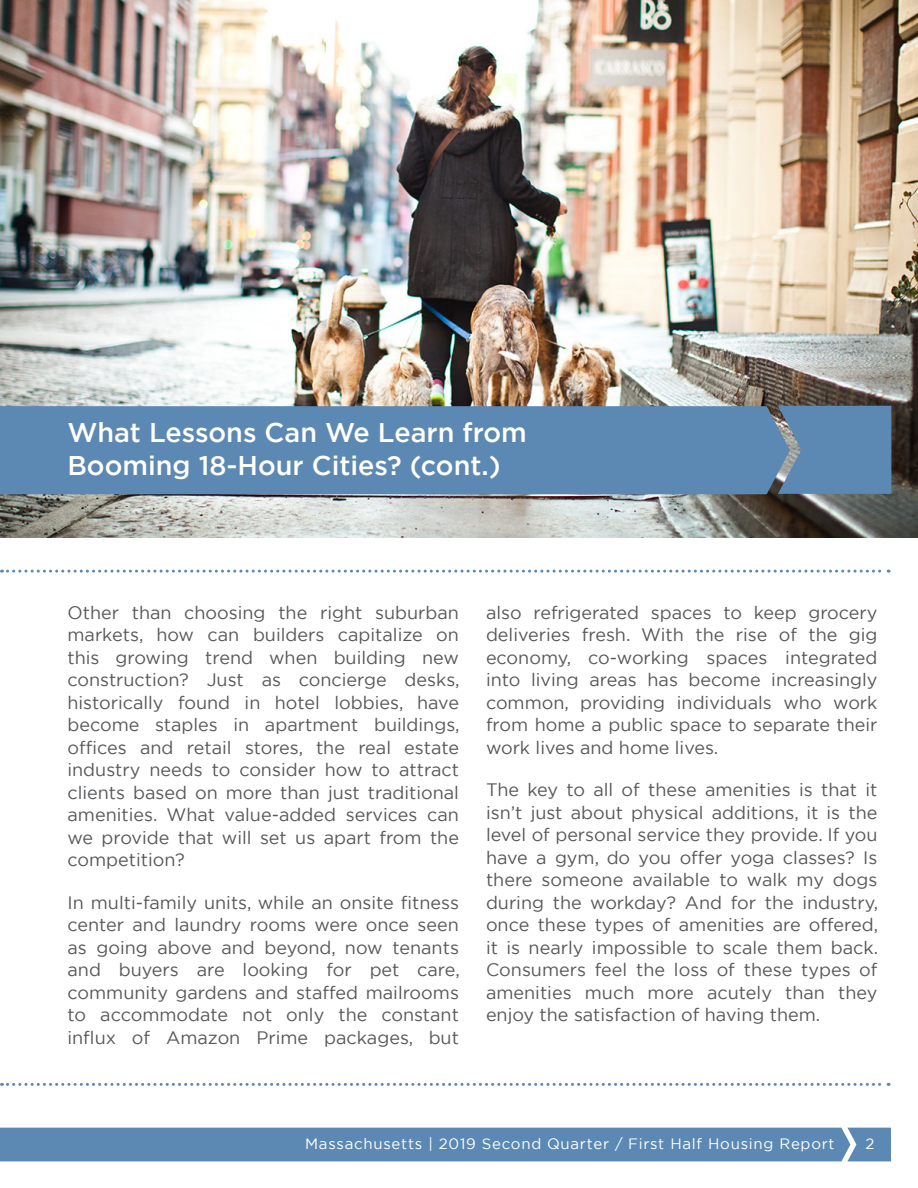
<style>
.page{position:relative;width:918px;height:1188px;background:#fff}
.page>*{position:absolute;margin:0;border:0;box-sizing:border-box;transform-origin:0 0}
.t1{font:500 27px/33px "Gotham";color:#fffef8}
.t2{font:18px/22.5px "Gotham";color:#57585a;text-align:justify}
.t3{font:15px "Gotham";letter-spacing:.05em;color:#fff}
</style>
<div class="page">
<img style="left:0;top:0;width:918px;height:538px">
<div style="left:0;top:406px;width:778px;height:88px;background:#5c89b4"></div>
<svg style="left:778px;top:406px;width:113px;height:88px;background:#608ab1"></svg>
<div style="left:0;top:1128px;width:891px;height:33px;background:#5c89b4"></div>
<svg style="left:2px;top:570px;width:887px;height:3px"></svg>
<svg style="left:2px;top:1083px;width:887px;height:3px"></svg>
<p class="t1" style="left:68px;top:416px;width:461px">What Lessons Can We Learn from<br>Booming 18-Hour Cities? (cont.)</p>
<p class="t2" style="left:68px;top:601px;width:394px">Other than choosing the right suburban markets, how can builders capitalize on this growing trend when building new construction? Just as concierge desks, historically found in hotel lobbies, have become staples in apartment buildings, offices and retail stores, the real estate industry needs to consider how to attract clients based on more than just traditional amenities. What value-added services can we provide that will set us apart from the competition?</p>
<p class="t2" style="left:68px;top:891px;width:394px">In multi-family units, while an onsite fitness center and laundry rooms were once seen as going above and beyond, now tenants and buyers are looking for pet care, community gardens and staffed mailrooms to accommodate not only the constant influx of Amazon Prime packages, but</p>
<p class="t2" style="left:486px;top:601px;width:393px">also refrigerated spaces to keep grocery deliveries fresh. With the rise of the gig economy, co-working spaces integrated into living areas has become increasingly common, providing individuals who work from home a public space to separate their work lives and home lives.</p>
<p class="t2" style="left:486px;top:778px;width:394px">The key to all of these amenities is that it isn’t just about physical additions, it is the level of personal service they provide. If you have a gym, do you offer yoga classes? Is there someone available to walk my dogs during the workday? And for the industry, once these types of amenities are offered, it is nearly impossible to scale them back.<br>Consumers feel the loss of these types of amenities much more acutely than they enjoy the satisfaction of having them.</p>
<p class="t3" style="left:305px;top:1134px;width:531px">Massachusetts | 2019 Second Quarter / First Half Housing Report</p>
<p class="t3" style="left:866px;top:1134px;width:10px">2</p>
</div>
